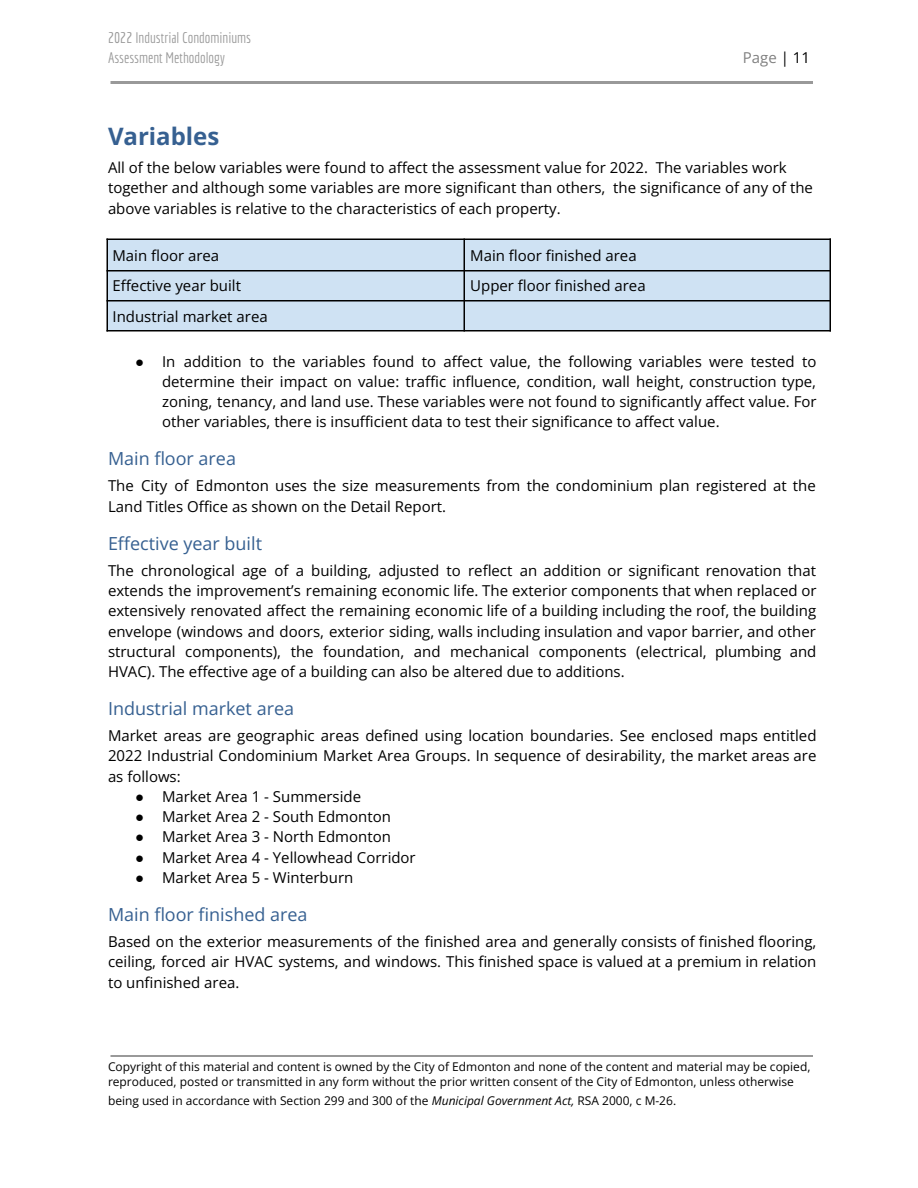
<style>
.page{position:relative;width:918px;height:1188px;background:#fff}
.page>*{position:absolute;margin:0;border:0;box-sizing:border-box;transform-origin:0 0}
.t1{font:700 24px "Open Sans";color:#366091}
.t2{font:18px "Open Sans";color:#366091}
.t3{font:15px/20.2px "Open Sans";color:#000;text-align:justify}
.t4{font:15px/20.2px "Economica";color:#999}
.t5{font:15px "Open Sans";color:#808080}
.t6{font:12px/14.7px "Open Sans";color:#000}
.s1{color:#000}
.s2{font-family:"Arial"}
.s3{font-style:italic}
</style>
<div class="page">
<div style="left:107px;top:240px;width:358px;height:30px;background:#cfe2f3"></div>
<div style="left:465px;top:240px;width:365px;height:30px;background:#cfe2f3"></div>
<div style="left:107px;top:270px;width:358px;height:30px;background:#cfe2f3"></div>
<div style="left:465px;top:270px;width:365px;height:30px;background:#cfe2f3"></div>
<div style="left:107px;top:300px;width:358px;height:31px;background:#cfe2f3"></div>
<div style="left:465px;top:300px;width:365px;height:31px;background:#cfe2f3"></div>
<hr style="left:106px;top:238px;width:2px;height:93px;background:#000">
<hr style="left:463px;top:238px;width:2px;height:93px;background:#000">
<hr style="left:829px;top:238px;width:2px;height:93px;background:#000">
<hr style="left:106px;top:238px;width:725px;height:2px;background:#000">
<hr style="left:106px;top:270px;width:725px;height:1px;background:#000">
<hr style="left:106px;top:300px;width:725px;height:1px;background:#000">
<hr style="left:106px;top:330px;width:725px;height:2px;background:#000">
<p class="t4" style="left:108px;top:27px;width:145px">2022 Industrial Condominiums<br>Assessment Methodology</p>
<p class="t5" style="left:743px;top:47px;width:69px">Page <span class="s1">| 11</span></p>
<h1 class="t1" style="left:108px;top:119px;width:113px">Variables</h1>
<p class="t3" style="left:108px;top:157px;width:707px;text-align:left">All of the below variables were found to affect the assessment value for 2022. The variables work together and although some variables are more significant than others, the significance of any of the above variables is relative to the characteristics of each property.</p>
<p class="t3" style="left:112px;top:245px;width:108px">Main floor area</p>
<p class="t3" style="left:470px;top:245px;width:168px">Main floor finished area</p>
<p class="t3" style="left:112px;top:275px;width:130px">Effective year built</p>
<p class="t3" style="left:470px;top:275px;width:177px">Upper floor finished area</p>
<p class="t3" style="left:112px;top:306px;width:157px">Industrial market area</p>
<p class="t3" style="left:162px;top:351px;width:656px;text-indent:-27px"><span class="s2">●</span> In addition to the variables found to affect value, the following variables were tested to determine their impact on value: traffic influence, condition, wall height, construction type, zoning, tenancy, and land use. These variables were not found to significantly affect value. For other variables, there is insufficient data to test their significance to affect value.</p>
<p class="t2" style="left:108px;top:446px;width:130px">Main floor area</p>
<p class="t3" style="left:108px;top:475px;width:709px">The City of Edmonton uses the size measurements from the condominium plan registered at the<br>Land Titles Office as shown on the Detail Report.</p>
<p class="t2" style="left:108px;top:531px;width:156px">Effective year built</p>
<p class="t3" style="left:108px;top:560px;width:710px">The chronological age of a building, adjusted to reflect an addition or significant renovation that extends the improvement’s remaining economic life. The exterior components that when replaced or extensively renovated affect the remaining economic life of a building including the roof, the building envelope (windows and doors, exterior siding, walls including insulation and vapor barrier, and other structural components), the foundation, and mechanical components (electrical, plumbing and HVAC). The effective age of a building can also be altered due to additions.</p>
<p class="t2" style="left:108px;top:696px;width:188px">Industrial market area</p>
<p class="t3" style="left:108px;top:725px;width:710px">Market areas are geographic areas defi ned using location boundaries. See enclosed maps entitled 2022 Industrial Condominium Market Area Groups. In sequence of desirability, the market areas are as follows:</p>
<p class="t3" style="left:135px;top:786px;width:228px"><span class="s2">●</span> Market Area 1 - Summerside</p>
<p class="t3" style="left:135px;top:806px;width:257px"><span class="s2">●</span> Market Area 2 - South Edmonton</p>
<p class="t3" style="left:135px;top:826px;width:257px"><span class="s2">●</span> Market Area 3 - North Edmonton</p>
<p class="t3" style="left:135px;top:847px;width:282px"><span class="s2">●</span> Market Area 4 - Yellowhead Corridor</p>
<p class="t3" style="left:135px;top:867px;width:220px"><span class="s2">●</span> Market Area 5 - Winterburn</p>
<p class="t2" style="left:108px;top:902px;width:201px">Main floor finished area</p>
<p class="t3" style="left:108px;top:931px;width:710px">Based on the exterior measurements of the finished area and generally consists of finished flooring, ceiling, forced air HVAC systems, and windows. This finished space is valued at a premium in relation to unfinished area.</p>
<p class="t6" style="left:108px;top:1059px;width:704px">Copyright of this material and content is owned by the City of Edmonton and none of the content and material may be copied, reproduced, posted or transmitted in any form without the prior written consent of the City of Edmonton, unless otherwise</p>
<p class="t6" style="left:108px;top:1093px;width:570px">being used in accordance with Section 299 and 300 of the <span class="s3">Municipal Government Act,</span> RSA 2000, c M-26.</p>
</div>
